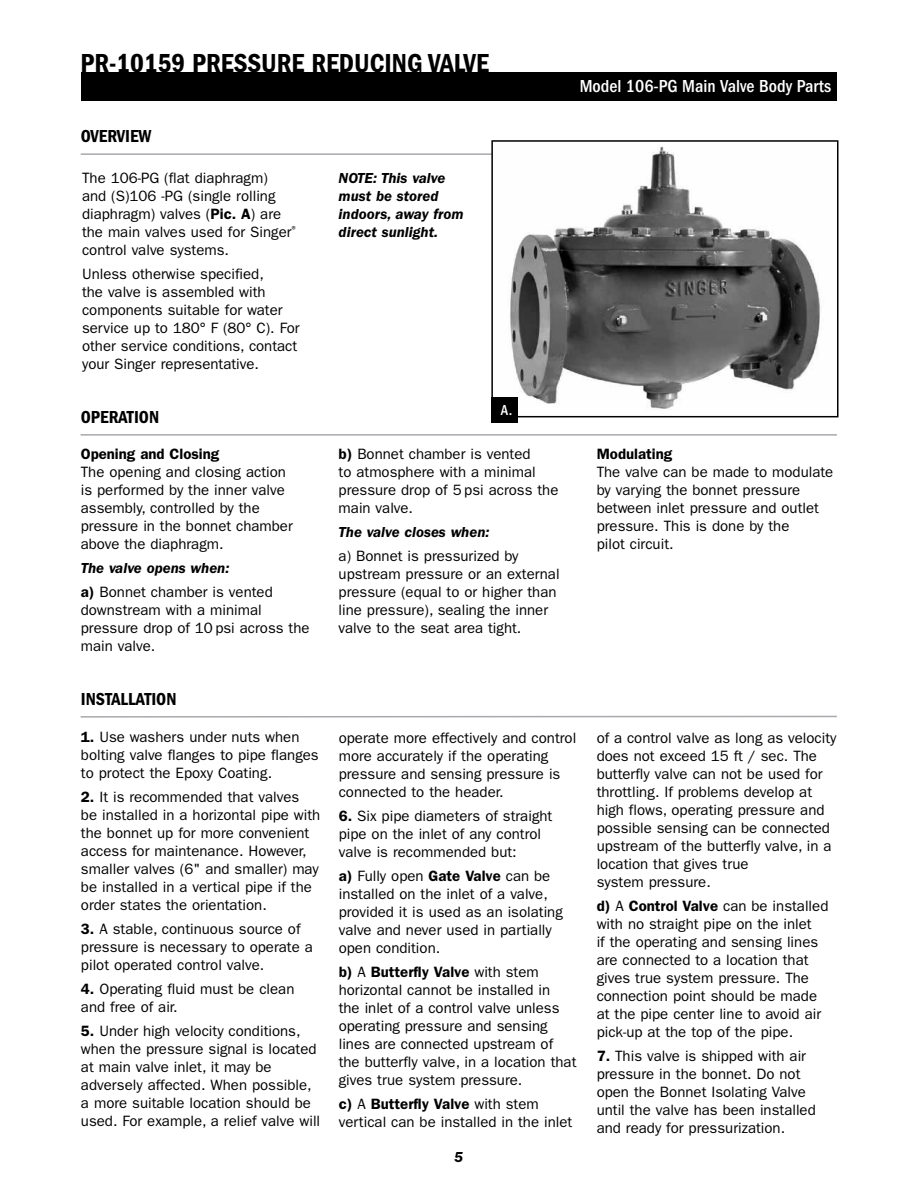
<style>
.page{position:relative;width:918px;height:1188px;background:#fff}
.page>*{position:absolute;margin:0;border:0;box-sizing:border-box;transform-origin:0 0}
.t1{font:27px "ITC Franklin Gothic Std Dm Cd";color:#000}
.t2{font:500 condensed 18px "ITC Franklin Gothic Std";color:#fff}
.t3{font:18px "ITC Franklin Gothic Std Dm Cd";color:#000}
.t4{font:15px/18px "ITC Franklin Gothic Std";color:#000}
.t5{font:italic 600 15px/18px "ITC Franklin Gothic Std";color:#000}
.t6{font:600 15px "ITC Franklin Gothic Std";color:#000}
.t7{font:500 condensed 15px "ITC Franklin Gothic Std";color:#fff}
.s1{font-weight:600}
.s2{font-weight:600;font-style:italic}
</style>
<div class="page">
<div style="left:81px;top:72px;width:756px;height:28px;background:#000"></div>
<hr style="left:81px;top:434px;width:756px;height:2px;background:#a7a9ac">
<hr style="left:81px;top:716px;width:756px;height:2px;background:#a7a9ac">
<hr style="left:81px;top:153px;width:756px;height:2px;background:#a7a9ac">
<img style="left:494px;top:146px;width:341px;height:268px">
<div style="left:491px;top:140px;width:347px;height:277px;border:2px solid #000"></div>
<div style="left:491px;top:397px;width:26px;height:25px;background:#000"></div>
<h1 class="t1" style="left:81px;top:48px;width:410px">PR-10159 PRESSURE REDUCING VALVE</h1>
<p class="t3" style="left:81px;top:126px;width:72px">OVERVIEW</p>
<p class="t4" style="left:82px;top:169px;width:218px">The 106-PG (flat diaphragm)<br>and (S)106 -PG (single rolling diaphragm) valves (<span class="s1">Pic. A</span>) are the main valves used for Singer<sup>® </sup>control valve systems.</p>
<p class="t4" style="left:82px;top:265px;width:219px">Unless otherwise specified,<br>the valve is assembled with components suitable for water service up to 180° F (80° C). For other service conditions, contact your Singer representative.</p>
<p class="t3" style="left:81px;top:406px;width:80px">OPERATION</p>
<p class="t6" style="left:81px;top:445px;width:140px">Opening and Closing</p>
<p class="t4" style="left:81px;top:463px;width:214px">The opening and closing action is performed by the inner valve assembly, controlled by the pressure in the bonnet chamber above the diaphragm.</p>
<p class="t4" style="left:81px;top:556px;width:194px;line-height:24px"><span class="s2">The valve opens when:<br></span><span class="s1">a)</span> Bonnet chamber is vented</p>
<p class="t4" style="left:81px;top:601px;width:230px">downstream with a minimal pressure drop of 10 psi across the main valve.</p>
<p class="t3" style="left:81px;top:688px;width:97px">INSTALLATION</p>
<p class="t5" style="left:339px;top:169px;width:127px">NOTE: This valve must be stored indoors, away from direct sunlight.</p>
<p class="t7" style="left:501px;top:401px;width:13px">A.</p>
<p class="t4" style="left:339px;top:445px;width:221px"><span class="s1">b)</span> Bonnet chamber is vented<br>to atmosphere with a minimal pressure drop of 5 psi across the main valve.</p>
<p class="t5" style="left:339px;top:523px;width:152px">The valve closes when:</p>
<p class="t4" style="left:339px;top:547px;width:223px">a) Bonnet is pressurized by upstream pressure or an external pressure (equal to or higher than line pressure), sealing the inner valve to the seat area tight.</p>
<p class="t2" style="left:580px;top:75px;width:253px">Model 106-PG Main Valve Body Parts</p>
<p class="t6" style="left:597px;top:445px;width:77px">Modulating</p>
<p class="t4" style="left:597px;top:463px;width:238px">The valve can be made to modulate by varying the bonnet pressure between inlet pressure and outlet pressure. This is done by the<br>pilot circuit.</p>
<p class="t4" style="left:81px;top:728px;width:239px"><span class="s1">1.</span> Use washers under nuts when bolting valve flanges to pipe flanges to protect the Epoxy Coating.</p>
<p class="t4" style="left:81px;top:788px;width:241px"><span class="s1">2.</span> It is recommended that valves<br>be installed in a horizontal pipe with the bonnet up for more convenient access for maintenance. However, smaller valves (6" and smaller) may be installed in a vertical pipe if the order states the orientation.</p>
<p class="t4" style="left:81px;top:920px;width:233px"><span class="s1">3.</span> A stable, continuous source of pressure is necessary to operate a pilot operated control valve.</p>
<p class="t4" style="left:81px;top:980px;width:215px"><span class="s1">4.</span> Operating fluid must be clean and free of air.</p>
<p class="t4" style="left:81px;top:1022px;width:241px"><span class="s1">5.</span> Under high velocity conditions, when the pressure signal is located at main valve inlet, it may be adversely affected. When possible, a more suitable location should be used. For example, a relief valve will</p>
<p class="t4" style="left:339px;top:729px;width:239px">operate more effectively and control more accurately if the operating pressure and sensing pressure is connected to the header.</p>
<p class="t4" style="left:339px;top:807px;width:215px"><span class="s1">6.</span> Six pipe diameters of straight pipe on the inlet of any control valve is recommended but:</p>
<p class="t4" style="left:339px;top:867px;width:226px"><span class="s1">a)</span> Fully open <span class="s1">Gate Valve</span> can be installed on the inlet of a valve, provided it is used as an isolating valve and never used in partially open condition.</p>
<p class="t4" style="left:339px;top:963px;width:239px"><span class="s1">b)</span> A <span class="s1">Butterfly Valve</span> with stem horizontal cannot be installed in<br>the inlet of a control valve unless operating pressure and sensing lines are connected upstream of the butterfly valve, in a location that gives true system pressure.</p>
<p class="t4" style="left:339px;top:1095px;width:235px"><span class="s1">c)</span> A <span class="s1">Butterfly Valve</span> with stem vertical can be installed in the inlet</p>
<p class="t5" style="left:454px;top:1148px;width:10px">5</p>
<p class="t4" style="left:597px;top:729px;width:241px">of a control valve as long as velocity does not exceed 15 ft / sec. The butterfly valve can not be used for throttling. If problems develop at high flows, operating pressure and possible sensing can be connected upstream of the butterfly valve, in a location that gives true<br>system pressure.</p>
<p class="t4" style="left:597px;top:897px;width:233px"><span class="s1">d)</span> A <span class="s1">Control Valve</span> can be installed with no straight pipe on the inlet<br>if the operating and sensing lines are connected to a location that gives true system pressure. The connection point should be made at the pipe center line to avoid air pick-up at the top of the pipe.</p>
<p class="t4" style="left:597px;top:1047px;width:221px"><span class="s1">7.</span> This valve is shipped with air pressure in the bonnet. Do not open the Bonnet Isolating Valve until the valve has been installed and ready for pressurization.</p>
</div>
